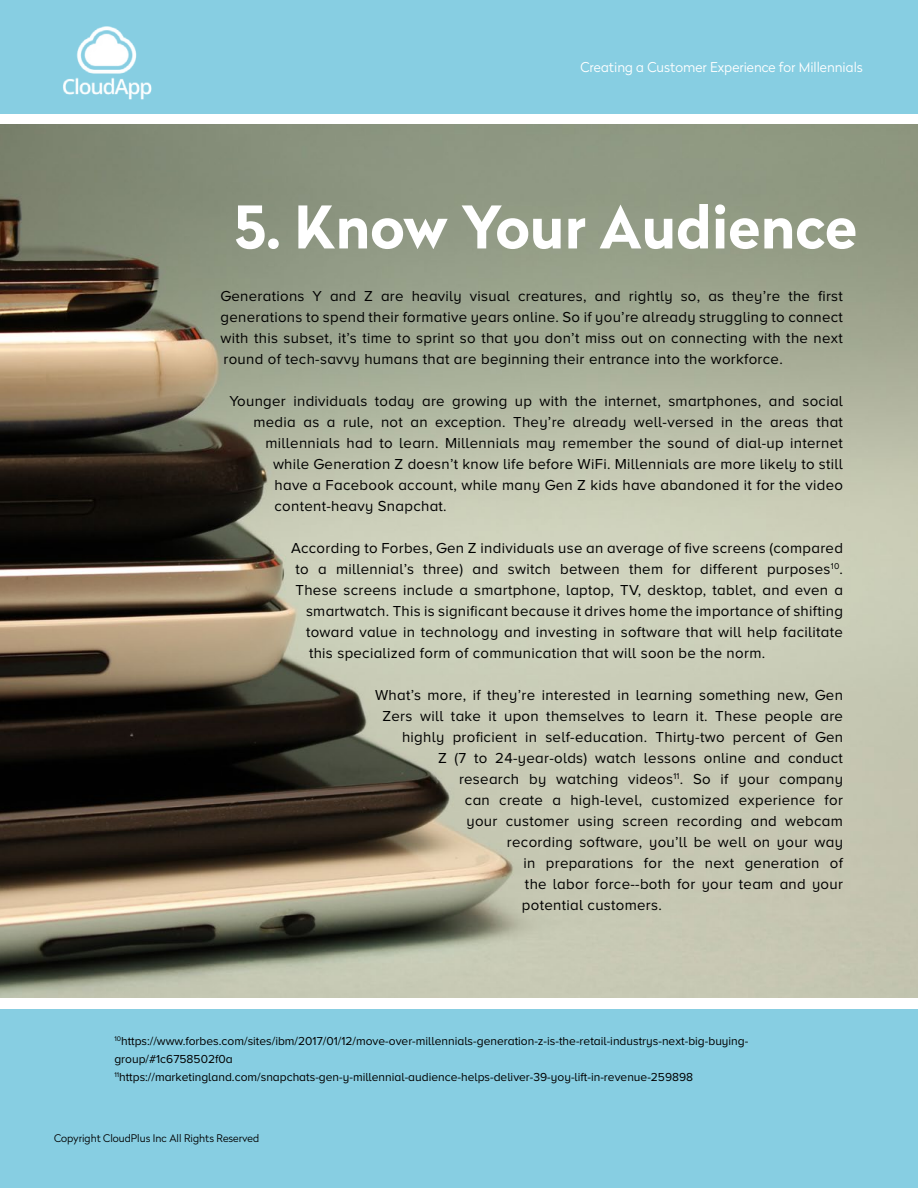
<style>
.page{position:relative;width:918px;height:1188px;background:#fff}
.page>*{position:absolute;margin:0;border:0;box-sizing:border-box;transform-origin:0 0}
.t1{font:700 58.5px "Radikal";color:#fff}
.t2{font:15px/21px "Proxima Nova A";letter-spacing:.02em;color:#000;text-align:justify}
.t3{font:300 13.5px "Radikal";color:#fff}
.t4{font:12px/18px "Proxima Nova A";color:#000}
.t5{font:300 10.5px "Radikal";color:#000}
</style>
<div class="page">
<img style="left:0;top:124px;width:918px;height:874px">
<div style="left:0;top:1010px;width:918px;height:178px;background:#87cee2"></div>
<div style="left:0;top:0;width:918px;height:114px;background:#87cee2"></div>
<img style="left:63px;top:26px;width:89px;height:74px">
<p class="t3" style="left:580px;top:58px;width:284px">Creating a Customer Experience for Millennials</p>
<h1 class="t1" style="left:234px;top:184px;width:625px">5. Know Your Audience</h1>
<p class="t2" style="left:220px;top:286px;width:624px">Generations Y and Z are heavily visual creatures, and rightly so, as they’re the first generations to spend their formative years online. So if you’re already struggling to connect with this subset, it’s time to sprint so that you don’t miss out on connecting with the next round of tech-savvy humans that are beginning their entrance into the workforce.</p>
<p class="t2" style="left:230px;top:391px;width:615px">Younger individuals today are growing up with the internet, smartphones, and social</p>
<p class="t2" style="left:254px;top:412px;width:591px">media as a rule, not an exception. They’re already well-versed in the areas that</p>
<p class="t2" style="left:266px;top:433px;width:579px">millennials had to learn. Millennials may remember the sound of dial-up internet</p>
<p class="t2" style="left:273px;top:454px;width:571px">while Generation Z doesn’t know life before WiFi. Millennials are more likely to still</p>
<p class="t2" style="left:274px;top:475px;width:570px">have a Facebook account, while many Gen Z kids have abandoned it for the video</p>
<p class="t2" style="left:274px;top:496px;width:174px">content-heavy Snapchat.</p>
<p class="t2" style="left:291px;top:538px;width:553px">According to Forbes, Gen Z individuals use an average of five screens (compared</p>
<p class="t2" style="left:296px;top:559px;width:549px">to a millennial’s three) and switch between them for different purposes<sup>10</sup>.</p>
<p class="t2" style="left:296px;top:580px;width:549px">These screens include a smartphone, laptop, TV, desktop, tablet, and even a</p>
<p class="t2" style="left:306px;top:601px;width:539px">smartwatch. This is significant because it drives home the importance of shifting</p>
<p class="t2" style="left:306px;top:622px;width:538px">toward value in technology and investing in software that will help facilitate</p>
<p class="t2" style="left:309px;top:643px;width:458px">this specialized form of communication that will soon be the norm.</p>
<p class="t2" style="left:375px;top:685px;width:470px">What’s more, if they’re interested in learning something new, Gen</p>
<p class="t2" style="left:383px;top:706px;width:462px">Zers will take it upon themselves to learn it. These people are</p>
<p class="t2" style="left:402px;top:727px;width:443px">highly proficient in self-education. Thirty-two percent of Gen</p>
<p class="t2" style="left:438px;top:748px;width:406px">Z (7 to 24-year-olds) watch lessons online and conduct</p>
<p class="t2" style="left:459px;top:769px;width:385px">research by watching videos<sup>11</sup>. So if your company</p>
<p class="t2" style="left:465px;top:790px;width:380px">can create a high-level, customized experience for</p>
<p class="t2" style="left:466px;top:811px;width:378px">your customer using screen recording and webcam</p>
<p class="t2" style="left:507px;top:832px;width:338px">recording software, you’ll be well on your way</p>
<p class="t2" style="left:523px;top:853px;width:321px">in preparations for the next generation of</p>
<p class="t2" style="left:525px;top:874px;width:320px">the labor force--both for your team and your</p>
<p class="t2" style="left:522px;top:895px;width:141px">potential customers.</p>
<p class="t4" style="left:114px;top:1032px;width:636px"><sup>10</sup>https://www.forbes.com/sites/ibm/2017/01/12/move-over-millennials-generation-z-is-the-retail-industrys-next-big-buying&shy;group/#1c6758502f0a<br><sup>11</sup>https://marketingland.com/snapchats-gen-y-millennial-audience-helps-deliver-39-yoy-lift-in-revenue-259898</p>
<p class="t5" style="left:54px;top:1131px;width:207px">Copyright CloudPlus Inc All Rights Reserved</p>
</div>
